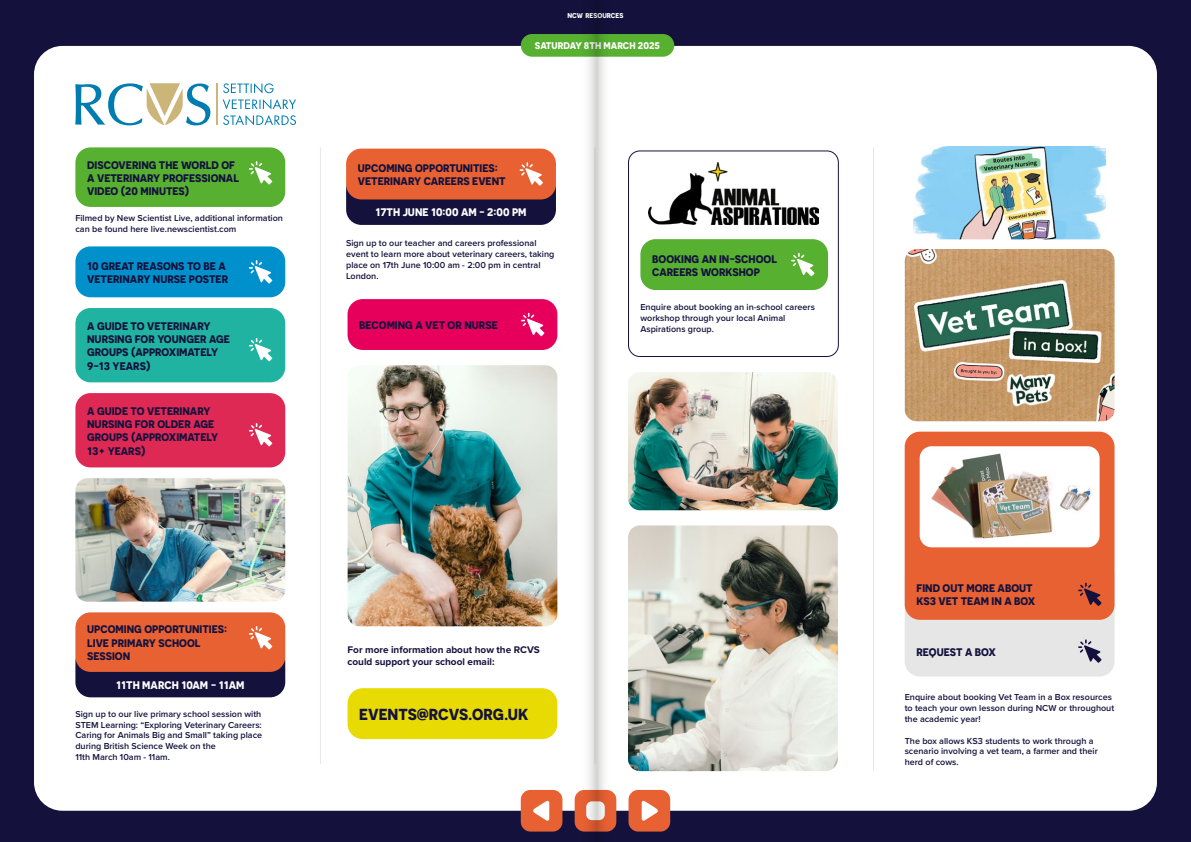
<style>
.page{position:relative;width:1191px;height:842px;background:#fff}
.page>*{position:absolute;margin:0;border:0;box-sizing:border-box;transform-origin:0 0}
.t1{font:700 16px "Novecentosans";color:#14123d}
.t2{font:700 11px/13.2px "Novecentosans";color:#14123d}
.t3{font:700 11px "Novecentosans";color:#fff}
.t4{font:700 10px/12px "Proxima Nova";color:#14123d}
.t5{font:700 9.7px "Novecentosans";color:#fff}
.t6{font:600 9px/10.8px "Proxima Nova";color:#14123d}
.t7{font:700 7px "Novecentosans";color:#fff}
</style>
<div class="page">
<div style="left:0;top:0;width:1191px;height:841px;background:#14123d"></div>
<div style="left:34px;top:46px;width:1123px;height:765px;background:#fff;border-radius:28px"></div>
<div style="left:346px;top:174px;width:210px;height:51px;background:#14123d;border-radius:15px"></div>
<div style="left:75px;top:147px;width:210px;height:60px;background:#57b030;border-radius:15px"></div>
<svg style="left:249px;top:161px;width:23px;height:24px"></svg>
<div style="left:346px;top:149px;width:210px;height:50px;background:#e86133;border-radius:15px"></div>
<svg style="left:519px;top:162px;width:24px;height:24px"></svg>
<div style="left:75px;top:246px;width:210px;height:51px;background:#0091cc;border-radius:15px"></div>
<svg style="left:249px;top:260px;width:23px;height:24px"></svg>
<div style="left:904px;top:561px;width:210px;height:115px;background:#e6e6e6;border-radius:15px"></div>
<svg style="left:1078px;top:639px;width:23px;height:24px"></svg>
<div style="left:75px;top:308px;width:210px;height:74px;background:#21b3a1;border-radius:15px"></div>
<svg style="left:249px;top:338px;width:23px;height:23px"></svg>
<div style="left:75px;top:393px;width:210px;height:74px;background:#de2954;border-radius:15px"></div>
<svg style="left:249px;top:423px;width:23px;height:23px"></svg>
<div style="left:347px;top:688px;width:210px;height:51px;background:#e8db03;border-radius:15px"></div>
<div style="left:347px;top:299px;width:210px;height:51px;background:#e6005c;border-radius:15px"></div>
<svg style="left:521px;top:313px;width:23px;height:23px"></svg>
<div style="left:904px;top:432px;width:210px;height:188px;background:#e86133;border-radius:15px"></div>
<svg style="left:1078px;top:583px;width:23px;height:23px"></svg>
<hr style="left:320px;top:147px;width:1px;height:617px;background:#e6e6e6">
<hr style="left:873px;top:147px;width:1px;height:624px;background:#e6e6e6">
<div style="left:640px;top:239px;width:188px;height:51px;background:#57b030;border-radius:15px"></div>
<svg style="left:791px;top:253px;width:23px;height:23px"></svg>
<img style="left:348px;top:365px;width:209px;height:261px">
<img style="left:75px;top:478px;width:210px;height:124px">
<img style="left:628px;top:372px;width:210px;height:138px">
<img style="left:628px;top:525px;width:210px;height:246px">
<div style="left:521px;top:34px;width:153px;height:23px;background:#57b030;border-radius:11px"></div>
<hr style="left:216px;top:83px;width:1px;height:42px;background:#ccb578">
<svg style="left:223px;top:83px;width:72px;height:42px"></svg>
<svg style="left:75px;top:83px;width:135px;height:42px"></svg>
<div style="left:75px;top:646px;width:210px;height:51px;background:#14123d;border-radius:15px"></div>
<div style="left:75px;top:612px;width:210px;height:60px;background:#e86133;border-radius:15px"></div>
<svg style="left:249px;top:626px;width:23px;height:24px"></svg>
<img style="left:648px;top:163px;width:170px;height:62px">
<div style="left:628px;top:150px;width:211px;height:207px;border:1px solid #14123d;border-radius:11px"></div>
<img style="left:904px;top:249px;width:210px;height:172px">
<img style="left:913px;top:146px;width:193px;height:93px">
<img style="left:919px;top:446px;width:180px;height:101px">
<div style="left:521px;top:790px;width:41px;height:41px;background:#e86133;border-radius:10px"></div>
<div style="left:574px;top:790px;width:42px;height:41px;background:#e86133;border-radius:10px"></div>
<div style="left:628px;top:790px;width:42px;height:41px;background:#e86133;border-radius:10px"></div>
<svg style="left:641px;top:800px;width:17px;height:21px"></svg>
<svg style="left:533px;top:800px;width:16px;height:21px"></svg>
<img style="left:581px;top:0;width:29px;height:841px">
<p class="t7" style="left:567px;top:11px;width:57px">NCW RESOURCES</p>
<p class="t5" style="left:535px;top:40px;width:127px">SATURDAY 8TH MARCH 2025</p>
<p class="t2" style="left:87px;top:158px;width:153px">DISCOVERING THE WORLD OF<br>A VETERINARY PROFESSIONAL<br>VIDEO (20 MINUTES)</p>
<p class="t2" style="left:358px;top:161px;width:149px">UPCOMING OPPORTUNITIES:<br>VETERINARY CAREERS EVENT</p>
<p class="t6" style="left:75px;top:212px;width:209px">Filmed by New Scientist Live, additional information can be found here live.newscientist.com</p>
<p class="t3" style="left:375px;top:206px;width:152px">17TH JUNE 10:00 AM - 2:00 PM</p>
<p class="t2" style="left:87px;top:259px;width:142px">10 GREAT REASONS TO BE A<br>VETERINARY NURSE POSTER</p>
<p class="t2" style="left:87px;top:319px;width:144px">A GUIDE TO VETERINARY<br>NURSING FOR YOUNGER AGE<br>GROUPS (APPROXIMATELY<br>9-13 YEARS)</p>
<p class="t2" style="left:87px;top:404px;width:132px">A GUIDE TO VETERINARY<br>NURSING FOR OLDER AGE<br>GROUPS (APPROXIMATELY<br>13+ YEARS)</p>
<p class="t2" style="left:87px;top:623px;width:141px">UPCOMING OPPORTUNITIES:<br>LIVE PRIMARY SCHOOL<br>SESSION</p>
<p class="t3" style="left:116px;top:678px;width:130px">11TH MARCH 10AM - 11AM</p>
<p class="t6" style="left:75px;top:708px;width:188px">Sign up to our live primary school session with STEM Learning: “Exploring Veterinary Careers:<br>Caring for Animals Big and Small” taking place during British Science Week on the<br>11th March 10am - 11am.</p>
<p class="t6" style="left:346px;top:238px;width:210px">Sign up to our teacher and careers professional event to learn more about veterinary careers, taking place on 17th June 10:00 am - 2:00 pm in central London.</p>
<p class="t2" style="left:359px;top:318px;width:140px">BECOMING A VET OR NURSE</p>
<p class="t4" style="left:347px;top:643px;width:194px">For more information about how the RCVS could support your school email:</p>
<p class="t1" style="left:359px;top:705px;width:171px">EVENTS@RCVS.ORG.UK</p>
<p class="t2" style="left:652px;top:252px;width:126px">BOOKING AN IN-SCHOOL<br>CAREERS WORKSHOP</p>
<p class="t6" style="left:640px;top:302px;width:176px">Enquire about booking an in-school careers workshop through your local Animal<br>Aspirations group.</p>
<p class="t2" style="left:916px;top:582px;width:120px">FIND OUT MORE ABOUT<br>KS3 VET TEAM IN A BOX</p>
<p class="t2" style="left:916px;top:645px;width:81px">REQUEST A BOX</p>
<p class="t6" style="left:904px;top:692px;width:211px">Enquire about booking Vet Team in a Box resources to teach your own lesson during NCW or throughout the academic year!</p>
<p class="t6" style="left:904px;top:735px;width:195px">The box allows KS3 students to work through a scenario involving a vet team, a farmer and their herd of cows.</p>
</div>
